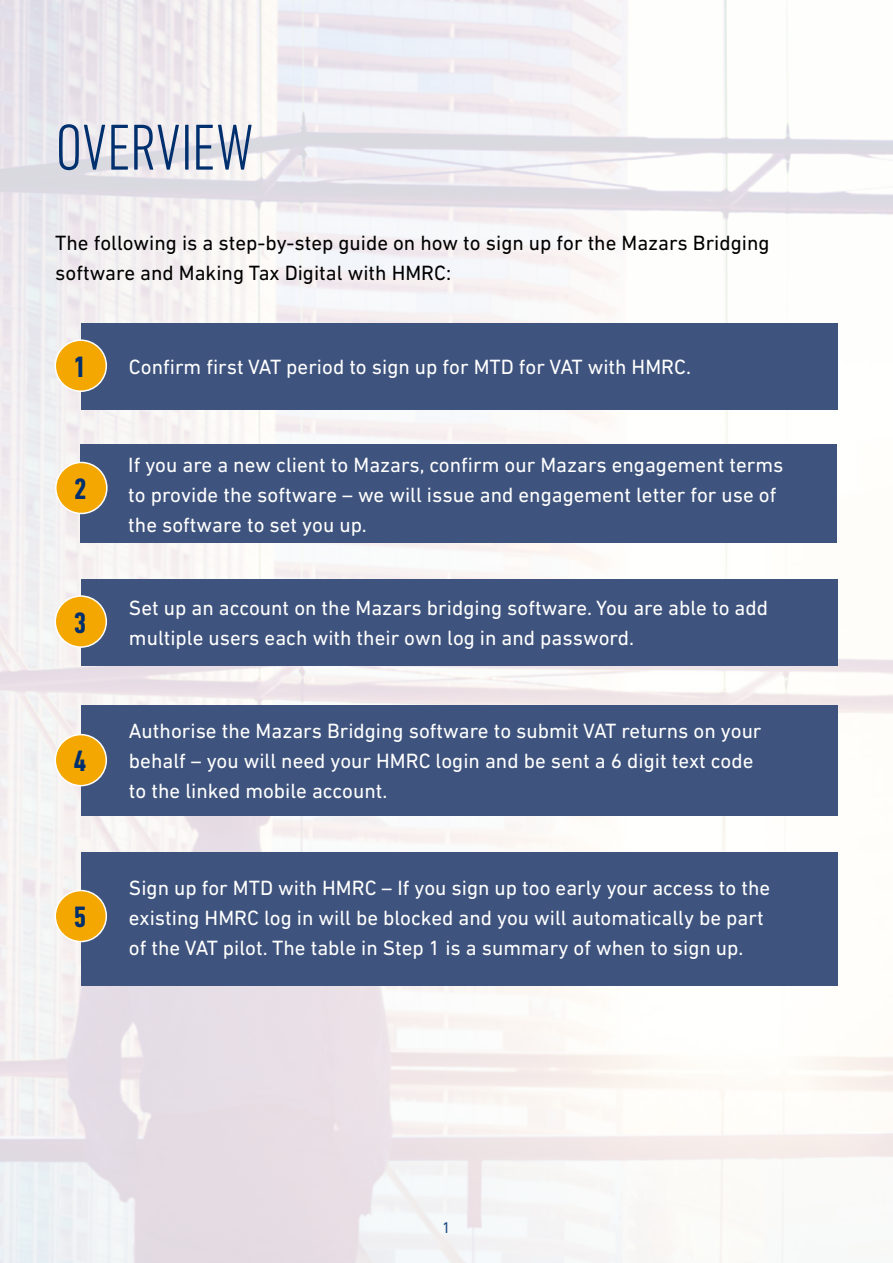
<style>
.page{position:relative;width:893px;height:1263px;background:#fff}
.page>*{position:absolute;margin:0;border:0;box-sizing:border-box;transform-origin:0 0}
.t1{font:300 condensed 66px "DIN Next LT Pro";letter-spacing:-.005em;color:#002f6e}
.t2{font:700 condensed 30px "DIN Next LT Pro";color:#002f6e}
.t3{font:21px/30px "DIN Next LT Pro";color:#fff}
.t4{font:21px/30px "DIN Next LT Pro";color:#000}
.t5{font:15.75px "DIN Next LT Pro";color:#002f6e}
</style>
<div class="page">
<img style="left:0;top:0;width:893px;height:1263px">
<div style="left:81px;top:323px;width:757px;height:87px;background:#3e537d"></div>
<div style="left:55px;top:340px;width:51px;height:51px;background:#f4a700;border-radius:50%"></div>
<div style="left:55px;top:339px;width:52px;height:53px;border:2px solid #fff;border-radius:50%"></div>
<div style="left:80px;top:444px;width:757px;height:99px;background:#3e537d"></div>
<div style="left:56px;top:462px;width:51px;height:51px;background:#f4a700;border-radius:50%"></div>
<div style="left:55px;top:462px;width:53px;height:52px;border:2px solid #fff;border-radius:50%"></div>
<div style="left:81px;top:579px;width:757px;height:86px;background:#3e537d"></div>
<div style="left:55px;top:596px;width:51px;height:51px;background:#f4a700;border-radius:50%"></div>
<div style="left:55px;top:595px;width:52px;height:53px;border:2px solid #fff;border-radius:50%"></div>
<div style="left:81px;top:705px;width:757px;height:110px;background:#3e537d"></div>
<div style="left:55px;top:735px;width:51px;height:51px;background:#f4a700;border-radius:50%"></div>
<div style="left:55px;top:734px;width:52px;height:52px;border:2px solid #fff;border-radius:50%"></div>
<div style="left:81px;top:851px;width:757px;height:134px;background:#3e537d"></div>
<div style="left:55px;top:890px;width:51px;height:51px;background:#f4a700;border-radius:50%"></div>
<div style="left:55px;top:890px;width:52px;height:52px;border:2px solid #fff;border-radius:50%"></div>
<h1 class="t1" style="left:55px;top:110px;width:200px">OVERVIEW</h1>
<p class="t4" style="left:55px;top:227px;width:716px">The following is a step-by-step guide on how to sign up for the Mazars Bridging software and Making Tax Digital with HMRC:</p>
<h2 class="t2" style="left:74px;top:350px;width:14px">1</h2>
<p class="t3" style="left:129px;top:352px;width:563px">Confirm first VAT period to sign up for MTD for VAT with HMRC.</p>
<h2 class="t2" style="left:74px;top:472px;width:14px">2</h2>
<p class="t3" style="left:128px;top:449px;width:657px">If you are a new client to Mazars, confirm our Mazars engagement terms to provide the software – we will issue and engagement letter for use of the software to set you up.</p>
<h2 class="t2" style="left:74px;top:606px;width:14px">3</h2>
<p class="t3" style="left:129px;top:593px;width:641px">Set up an account on the Mazars bridging software. You are able to add multiple users each with their own log in and password.</p>
<h2 class="t2" style="left:74px;top:744px;width:14px">4</h2>
<h2 class="t2" style="left:74px;top:900px;width:14px">5</h2>
<p class="t3" style="left:129px;top:716px;width:634px">Authorise the Mazars Bridging software to submit VAT returns on your behalf – you will need your HMRC login and be sent a 6 digit text code to the linked mobile account.</p>
<p class="t3" style="left:129px;top:873px;width:643px">Sign up for MTD with HMRC – If you sign up too early your access to the existing HMRC log in will be blocked and you will automatically be part of the VAT pilot. The table in Step 1 is a summary of when to sign up.</p>
<p class="t5" style="left:442px;top:1219px;width:10px">1</p>
</div>
